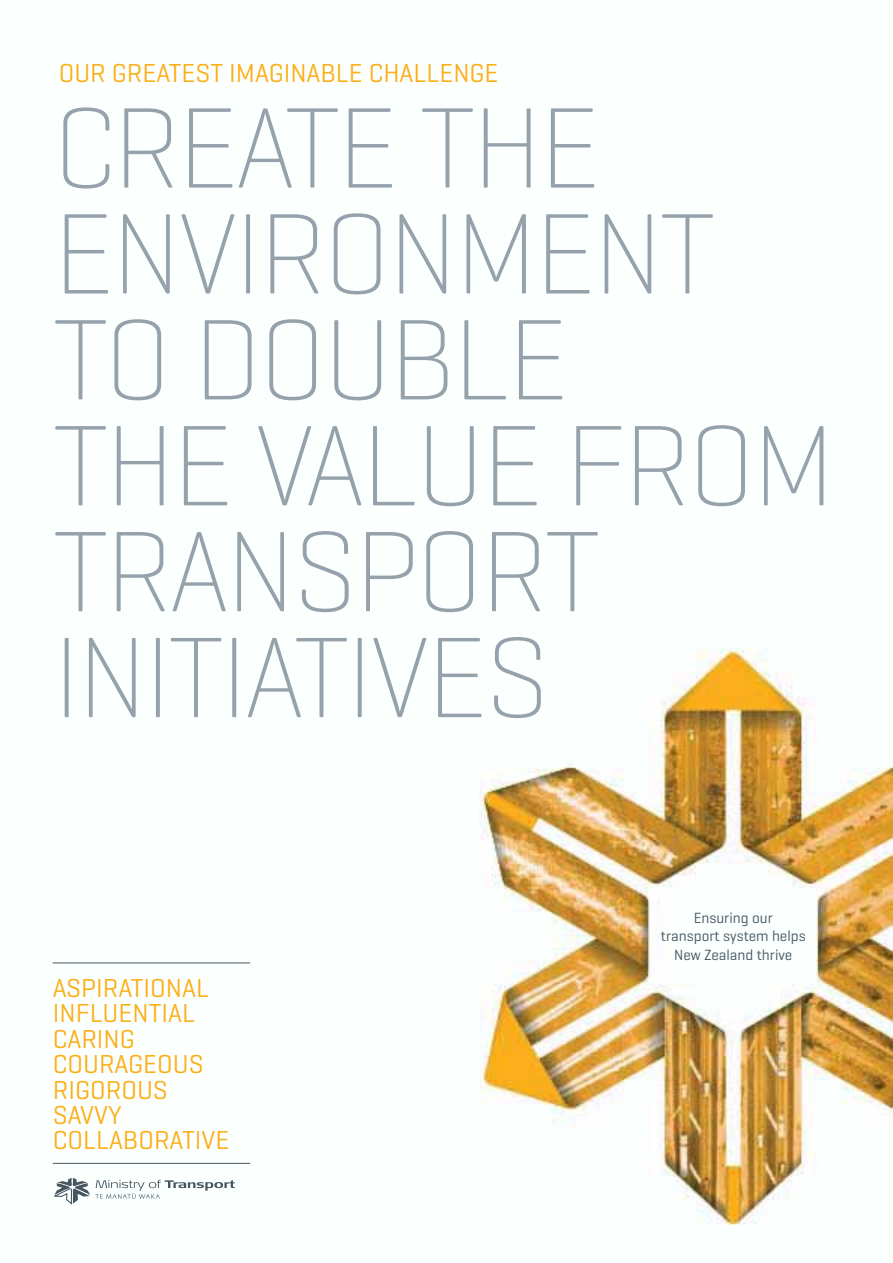
<style>
.page{position:relative;width:893px;height:1263px;background:#fff}
.page>*{position:absolute;margin:0;border:0;box-sizing:border-box;transform-origin:0 0}
.t1{font:200 116.55px/105.9px "Geogrotesque";letter-spacing:-.03em;color:#95a2ac}
.t2{font:26.55px/25.3px "Geogrotesque";color:#fcaf17}
.t3{font:15px/18.8px "Geogrotesque";color:#455560;text-align:center}
</style>
<div class="page">
<img style="left:52px;top:648px;width:841px;height:578px">
<hr style="left:53px;top:1163px;width:197px;height:1px;background:#455560">
<hr style="left:53px;top:963px;width:197px;height:1px;background:#455560">
<svg style="left:52px;top:1178px;width:183px;height:28px"></svg>
<p class="t2" style="left:59px;top:62px;width:441px">OUR GREATEST IMAGINABLE CHALLENGE</p>
<h1 class="t1" style="left:53px;top:102px;width:784px">CREATE THE<br>ENVIRONMENT<br>TO DOUBLE<br>THE VALUE FROM<br>TRANSPORT<br>INITIATIVES</h1>
<p class="t2" style="left:53px;top:977px;width:178px">ASPIRATIONAL<br>INFLUENTIAL<br>CARING<br>COURAGEOUS<br>RIGOROUS<br>SAVVY<br>COLLABORATIVE</p>
<p class="t3" style="left:661px;top:909px;width:146px">Ensuring our<br>transport system helps<br>New Zealand thrive</p>
</div>
